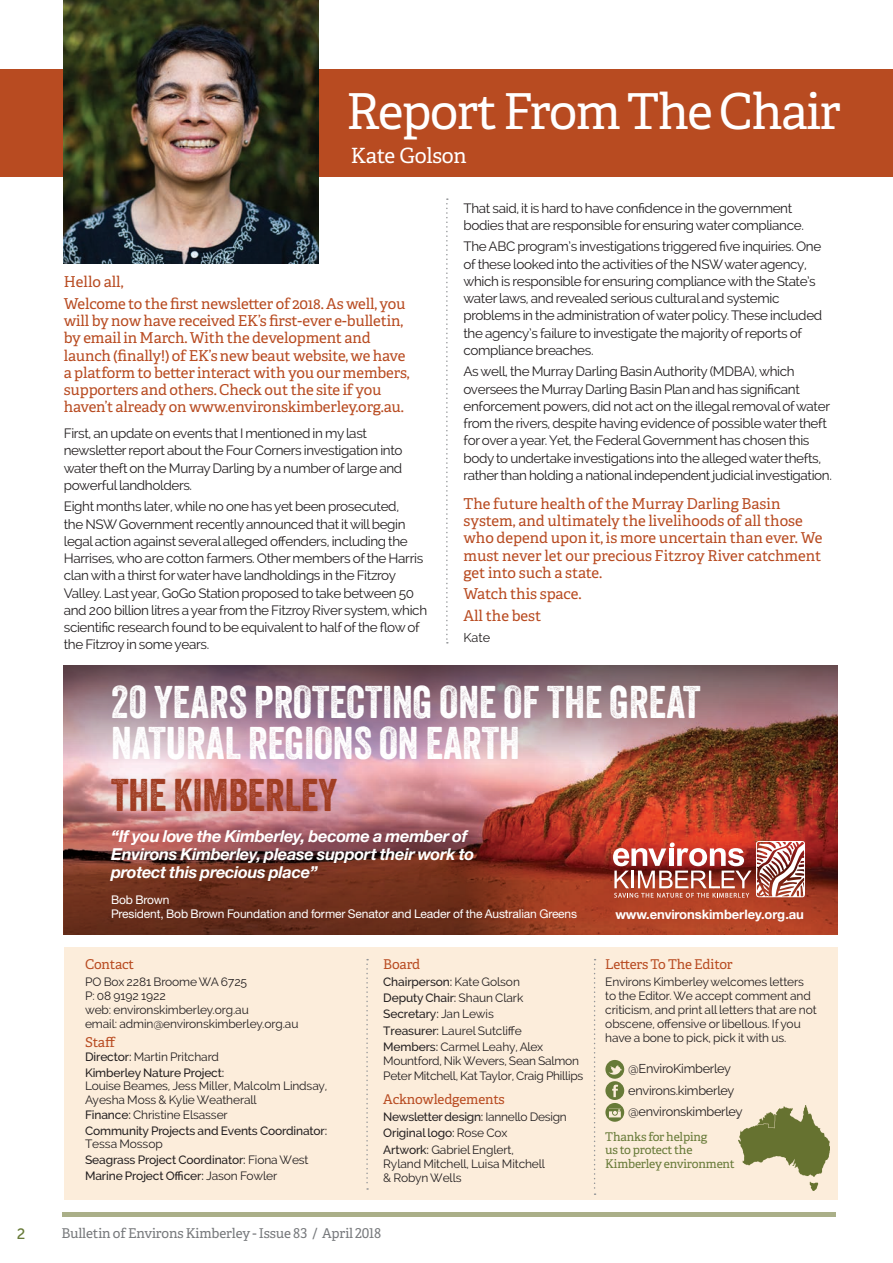
<style>
.page{position:relative;width:893px;height:1263px;background:#fff}
.page>*{position:absolute;margin:0;border:0;box-sizing:border-box;transform-origin:0 0}
.t1{font:49.5px "Adelle";letter-spacing:-.03em;color:#fff}
.t2{font:44.4px/40.8px "Veneer";color:#fff}
.t3{font:44.4px "Veneer";color:#a03d22}
.t4{font:21px "Adelle";letter-spacing:-.01em;color:#fff}
.t5{font:italic 700 16.5px/18px "Helvetica Neue CE";letter-spacing:-.02em;color:#fff}
.t6{font:15px/17.2px "Adelle";letter-spacing:-.01em;color:#b84b21}
.t7{font:15px "Museo Sans 500";color:#677a38}
.t8{font:13.5px/17.2px "Raleway";letter-spacing:-.025em;color:#231f20}
.t9{font:13.5px "Adelle";letter-spacing:-.01em;color:#b84b21}
.t10{font:13.5px "Adelle";letter-spacing:-.01em;color:#76787b}
.t11{font:700 13.05px "Helvetica Neue CE";letter-spacing:-.01em;color:#fff}
.t12{font:12.75px "Raleway";letter-spacing:-.02em;color:#231f20}
.t13{font:12px/14.2px "Raleway";letter-spacing:-.01em;color:#231f20}
.t14{font:500 12px/13.5px "Raleway";letter-spacing:-.01em;color:#231f20}
.t15{font:12px "Helvetica Neue CE";letter-spacing:-.01em;color:#fff}
.t16{font:12px/13.5px "Adelle";letter-spacing:-.015em;color:#677a38}
.s1{font-weight:500}
.s2{font-weight:400}
</style>
<div class="page">
<div style="left:64px;top:947px;width:774px;height:252px;background:#fceddb"></div>
<hr style="left:63px;top:1212px;width:773px;height:4px;background:#aaaf88">
<div style="left:0;top:69px;width:893px;height:108px;background:#b84b21"></div>
<svg style="left:605px;top:1060px;width:19px;height:62px"></svg>
<img style="left:738px;top:1106px;width:92px;height:84px">
<img style="left:64px;top:0;width:255px;height:264px">
<svg style="left:446px;top:198px;width:2px;height:445px"></svg>
<svg style="left:366px;top:959px;width:2px;height:231px"></svg>
<svg style="left:594px;top:959px;width:2px;height:236px"></svg>
<img style="left:64px;top:763px;width:774px;height:172px">
<img style="left:64px;top:772px;width:500px;height:163px">
<img style="left:64px;top:666px;width:774px;height:97px">
<img style="left:613px;top:841px;width:192px;height:57px">
<p class="t1" style="left:346px;top:75px;width:496px">Report From The Chair</p>
<p class="t4" style="left:351px;top:140px;width:118px">Kate Golson</p>
<p class="t6" style="left:64px;top:273px;width:61px">Hello all,</p>
<p class="t6" style="left:64px;top:294px;width:347px">Welcome to the first newsletter of 2018. As well, you will by now have received EK’s first-ever e-bulletin, by email in March. With the development and launch (finally!) of EK’s new beaut website, we have a platform to better interact with you our members, supporters and others. Check out the site if you haven’t already on www.environskimberley.org.au.</p>
<p class="t8" style="left:64px;top:425px;width:340px">First, an update on events that I mentioned in my last newsletter report about the Four Corners investigation into water theft on the Murray Darling by a number of large and powerful landholders.</p>
<p class="t8" style="left:64px;top:498px;width:365px">Eight months later, while no one has yet been prosecuted,<br>the NSW Government recently announced that it will begin legal action against several alleged offenders, including the Harrises, who are cotton farmers. Other members of the Harris clan with a thirst for water have landholdings in the Fitzroy Valley. Last year, GoGo Station proposed to take between 50 and 200 billion litres a year from the Fitzroy River system, which scientific research found to be equivalent to half of the flow of the Fitzroy in some years.</p>
<p class="t8" style="left:463px;top:199px;width:342px">That said, it is hard to have confidence in the government bodies that are responsible for ensuring water compliance.</p>
<p class="t8" style="left:463px;top:238px;width:360px">The ABC program’s investigations triggered five inquiries. One of these looked into the activities of the NSW water agency, which is responsible for ensuring compliance with the State’s water laws, and revealed serious cultural and systemic problems in the administration of water policy. These included the agency’s failure to investigate the majority of reports of compliance breaches.</p>
<p class="t8" style="left:463px;top:363px;width:370px">As well, the Murray Darling Basin Authority (MDBA), which oversees the Murray Darling Basin Plan and has significant enforcement powers, did not act on the illegal removal of water from the rivers, despite having evidence of possible water theft for over a year. Yet, the Federal Government has chosen this body to undertake investigations into the alleged water thefts, rather than holding a national independent judicial investigation.</p>
<p class="t6" style="left:463px;top:494px;width:360px">The future health of the Murray Darling Basin system, and ultimately the livelihoods of all those who depend upon it, is more uncertain than ever. We must never let our precious Fitzroy River catchment get into such a state.</p>
<p class="t6" style="left:463px;top:585px;width:120px">Watch this space.</p>
<p class="t6" style="left:463px;top:606px;width:79px">All the best</p>
<p class="t12" style="left:463px;top:630px;width:28px">Kate</p>
<p class="t2" style="left:111px;top:681px;width:591px">20 YEARS PROTECTING ONE OF THE GREAT<br>NATURAL REGIONS ON EARTH</p>
<p class="t3" style="left:111px;top:768px;width:228px">THE KIMBERLEY</p>
<p class="t5" style="left:111px;top:827px;width:365px">“If you love the Kimberley, become a member of<br>Environs Kimberley, please support their work to protect this precious place”</p>
<p class="t15" style="left:111px;top:893px;width:60px">Bob Brown</p>
<p class="t15" style="left:111px;top:906px;width:468px">President, Bob Brown Foundation and former Senator and Leader of the Australian Greens</p>
<p class="t11" style="left:615px;top:906px;width:190px">www.environskimberley.org.au</p>
<p class="t9" style="left:85px;top:954px;width:51px">Contact</p>
<p class="t13" style="left:85px;top:974px;width:215px">PO Box 2281 Broome WA 6725<br>P: 08 9192 1922<br>web: environskimberley.org.au<br>email: admin@environskimberley.org.au</p>
<p class="t9" style="left:85px;top:1032px;width:32px">Staff</p>
<p class="t13" style="left:85px;top:1050px;width:135px"><span class="s1">Director:</span> Martin Pritchard</p>
<p class="t13" style="left:85px;top:1066px;width:244px;line-height:13.5px"><span class="s1">Kimberley Nature Project:<br></span>Louise Beames, Jess Miller, Malcolm Lindsay,<br>Ayesha Moss &amp; Kylie Weatherall</p>
<p class="t13" style="left:85px;top:1108px;width:144px"><span class="s1">Finance:</span> Christine Elsasser</p>
<p class="t14" style="left:85px;top:1124px;width:244px">Community Projects and Events Coordinator:<br><span class="s2">Tessa Mossop</span></p>
<p class="t14" style="left:85px;top:1153px;width:225px">Seagrass Project Coordinator: <span class="s2">Fiona West</span></p>
<p class="t14" style="left:85px;top:1169px;width:194px">Marine Project Officer: <span class="s2">Jason Fowler</span></p>
<p class="t9" style="left:383px;top:954px;width:39px">Board</p>
<p class="t14" style="left:383px;top:974px;width:138px">Chairperson: <span class="s2">Kate Golson</span></p>
<p class="t14" style="left:383px;top:991px;width:142px">Deputy Chair: <span class="s2">Shaun Clark</span></p>
<p class="t14" style="left:383px;top:1007px;width:112px">Secretary: <span class="s2">Jan Lewis</span></p>
<p class="t13" style="left:383px;top:1023px;width:140px"><span class="s1">Treasurer:</span> Laurel Sutcliffe</p>
<p class="t13" style="left:383px;top:1040px;width:202px"><span class="s1">Members:</span> Carmel Leahy, Alex<br>Mountford, Nik Wevers, Sean Salmon<br>Peter Mitchell, Kat Taylor, Craig Phillips</p>
<p class="t9" style="left:383px;top:1090px;width:123px">Acknowledgements</p>
<p class="t14" style="left:383px;top:1110px;width:185px">Newsletter design: <span class="s2">Iannello Design</span></p>
<p class="t14" style="left:383px;top:1126px;width:126px">Original logo: <span class="s2">Rose Cox</span></p>
<p class="t13" style="left:383px;top:1142px;width:163px"><span class="s1">Artwork:</span> Gabriel Englert,<br>Ryland Mitchell, Luisa Mitchell &amp; Robyn Wells</p>
<p class="t7" style="left:17px;top:1225px;width:10px">2</p>
<p class="t10" style="left:62px;top:1223px;width:321px">Bulletin of Environs Kimberley - Issue 83 / April 2018</p>
<p class="t9" style="left:605px;top:954px;width:129px">Letters To The Editor</p>
<p class="t13" style="left:605px;top:974px;width:213px">Environs Kimberley welcomes letters to the Editor. We accept comment and criticism, and print all letters that are not obscene, offensive or libellous. If you have a bone to pick, pick it with us.</p>
<p class="t12" style="left:628px;top:1061px;width:104px">@EnviroKimberley</p>
<p class="t12" style="left:628px;top:1104px;width:116px">@environskimberley</p>
<p class="t12" style="left:628px;top:1083px;width:108px">environs.kimberley</p>
<p class="t16" style="left:605px;top:1129px;width:131px">Thanks for helping<br>us to protect the<br>Kimberley environment</p>
</div>
